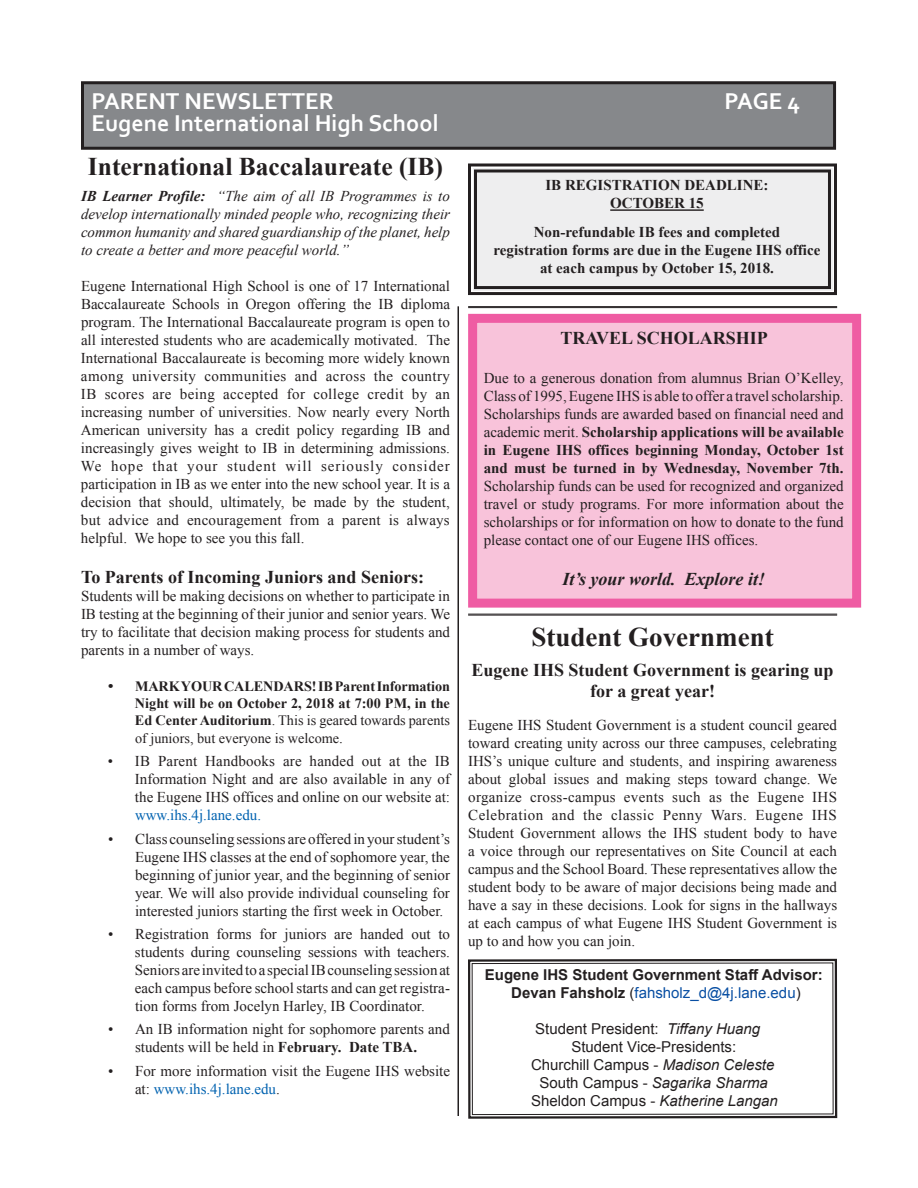
<style>
.page{position:relative;width:918px;height:1188px;background:#fff}
.page>*{position:absolute;margin:0;border:0;box-sizing:border-box;transform-origin:0 0}
.t1{font:700 27px "Times New Roman";color:#231f20}
.t2{font:700 25.5px "Times New Roman";color:#231f20}
.t3{font:700 24px "Corbel";color:#fff}
.t4{font:700 18px/21.6px "Times New Roman";color:#231f20;text-align:center}
.t5{font:italic 700 18px "Times New Roman";color:#231f20}
.t6{font:15px/18px "Times New Roman";color:#231f20;text-align:justify}
.t7{font:italic 15px/18px "Times New Roman";color:#231f20;text-align:justify}
.t8{font:700 15px/18px "Times New Roman";color:#231f20;text-align:center}
.t9{font:15px "Arial";color:#231f20}
.t10{font:700 15px/18px "Arial";color:#231f20;text-align:center}
.t11{font:italic 15px "Arial";color:#231f20}
.t12{font:15px "Times New Roman";color:#0162b0}
.t13{font:700 14.25px/17.4px "Times New Roman";color:#231f20;text-align:justify}
.s1{font-weight:700}
.s2{font-size:15px}
.s3{font-weight:400}
.s4{font-weight:400;font-size:15px}
.s5{color:#0162b0}
.s6{font-weight:400;color:#094fa3}
.s7{font-style:italic}
.s8{font-style:normal}
</style>
<div class="page">
<div style="left:82px;top:83px;width:753px;height:65px;background:#86888b"></div>
<div style="left:81px;top:81px;width:755px;height:69px;border:3px solid #231f20"></div>
<div style="left:473px;top:318px;width:384px;height:285px;background:#f8c3da"></div>
<div style="left:468px;top:314px;width:393px;height:294px;border:9px solid #ef5ca3"></div>
<hr style="left:468px;top:306px;width:369px;height:1px;background:#231f20">
<hr style="left:468px;top:307px;width:369px;height:1px;background:#231f20">
<hr style="left:458px;top:306px;width:1px;height:810px;background:#231f20">
<svg style="left:468px;top:163px;width:369px;height:133px;background:#e1e1e2"></svg>
<div style="left:474px;top:169px;width:357px;height:120px;border:3px solid #231f20"></div>
<hr style="left:610px;top:209px;width:94px;height:2px;background:#231f20">
<hr style="left:468px;top:614px;width:369px;height:1px;background:#231f20">
<hr style="left:468px;top:615px;width:369px;height:1px;background:#231f20">
<svg style="left:468px;top:958px;width:370px;height:161px"></svg>
<div style="left:472px;top:963px;width:362px;height:152px;border:1px solid #231f20"></div>
<h3 class="t3" style="left:92px;top:86px;width:244px">PARENT NEWSLETTER</h3>
<h3 class="t3" style="left:725px;top:86px;width:77px">PAGE 4</h3>
<h3 class="t3" style="left:92px;top:109px;width:349px">Eugene International High School</h3>
<h2 class="t2" style="left:88px;top:149px;width:357px">International Baccalaureate (IB)</h2>
<p class="t7" style="left:81px;top:187px;width:371px"><span class="s1">IB Learner Profile:</span> “The aim of all IB Programmes is to develop internationally minded people who, recognizing their common humanity and shared guardianship of the planet, help to create a better and more peaceful world.”</p>
<p class="t6" style="left:81px;top:277px;width:371px">Eugene International High School is one of 17 International Baccalaureate Schools in Oregon offering the IB diploma program. The International Baccalaureate program is open to all interested students who are academically motivated. The International Baccalaureate is becoming more widely known among university communities and across the country IB scores are being accepted for college credit by an increasing number of universities. Now nearly every North American university has a credit policy regarding IB and increasingly gives weight to IB in determining admissions.<br>We hope that your student will seriously consider participation in IB as we enter into the new school year. It is a decision that should, ultimately, be made by the student, but advice and encouragement from a parent is always helpful. We hope to see you this fall.</p>
<p class="t4" style="left:81px;top:565px;width:345px">To Parents of Incoming Juniors and Seniors:</p>
<p class="t6" style="left:81px;top:586px;width:371px">Students will be making decisions on whether to participate in IB testing at the beginning of their junior and senior years. We try to facilitate that decision making process for students and parents in a number of ways.</p>
<p class="t13" style="left:135px;top:677px;width:317px;text-indent:-27px"><span class="s2">•</span> MARK YOUR CALENDARS! IB Parent Information Night will be on October 2, 2018 at 7:00 PM, in the Ed Center Auditorium<span class="s3">. This is geared towards parents of juniors, but everyone is welcome</span><span class="s4">.</span></p>
<p class="t6" style="left:135px;top:752px;width:317px;text-indent:-27px">• IB Parent Handbooks are handed out at the IB Information Night and are also available in any of the Eugene IHS offices and online on our website at:</p>
<p class="t12" style="left:135px;top:805px;width:128px">www.ihs.4j.lane.edu.</p>
<p class="t6" style="left:135px;top:829px;width:317px;text-indent:-27px">• Class counseling sessions are offered in your student’s Eugene IHS classes at the end of sophomore year, the beginning of junior year, and the beginning of senior year. We will also provide individual counseling for interested juniors starting the first week in October.</p>
<p class="t6" style="left:135px;top:925px;width:317px;text-indent:-27px">• Registration forms for juniors are handed out to students during counseling sessions with teachers.<br>Seniors are invited to a special IB counseling session at each campus before school starts and can get registra&shy;tion forms from Jocelyn Harley, IB Coordinator.</p>
<p class="t6" style="left:108px;top:1020px;width:343px;text-align:center">• An IB information night for sophomore parents and students will be held in <span class="s1">February. Date TBA.</span></p>
<p class="t6" style="left:135px;top:1061px;width:317px;text-indent:-27px">• For more information visit the Eugene IHS website at: <span class="s5">www.ihs.4j.lane.edu</span>.</p>
<p class="t8" style="left:545px;top:176px;width:225px">IB REGISTRATION DEADLINE:<br>OCTOBER 15</p>
<p class="t8" style="left:494px;top:223px;width:328px">Non-refundable IB fees and completed<br>registration forms are due in the Eugene IHS office at each campus by October 15, 2018.</p>
<p class="t4" style="left:561px;top:326px;width:209px">TRAVEL SCHOLARSHIP</p>
<p class="t6" style="left:484px;top:369px;width:362px">Due to a generous donation from alumnus Brian O’Kelley, Class of 1995, Eugene IHS is able to offer a travel scholarship.<br>Scholarships funds are awarded based on financial need and academic merit. <span class="s1">Scholarship applications will be available in Eugene IHS offices beginning Monday, October 1st and must be turned in by Wednesday, November 7th.</span></p>
<p class="t6" style="left:484px;top:477px;width:362px">Scholarship funds can be used for recognized and organized travel or study programs. For more information about the scholarships or for information on how to donate to the fund please contact one of our Eugene IHS offices.</p>
<p class="t5" style="left:562px;top:566px;width:204px">It’s your world. Explore it!</p>
<h1 class="t1" style="left:532px;top:618px;width:244px">Student Government</h1>
<p class="t4" style="left:472px;top:658px;width:364px">Eugene IHS Student Government is gearing up for a great year!</p>
<p class="t6" style="left:468px;top:715px;width:371px">Eugene IHS Student Government is a student council geared toward creating unity across our three campuses, celebrating IHS’s unique culture and students, and inspiring awareness about global issues and making steps toward change. We organize cross-campus events such as the Eugene IHS Celebration and the classic Penny Wars. Eugene IHS Student Government allows the IHS student body to have a voice through our representatives on Site Council at each campus and the School Board. These representatives allow the student body to be aware of major decisions being made and have a say in these decisions. Look for signs in the hallways at each campus of what Eugene IHS Student Government is up to and how you can join.</p>
<p class="t10" style="left:485px;top:966px;width:339px">Eugene IHS Student Government Staff Advisor:<br>Devan Fahsholz <span class="s3">(</span><span class="s6">fahsholz_d@4j.lane.edu</span><span class="s3">)</span></p>
<p class="t9" style="left:535px;top:1019px;width:226px">Student President: <span class="s7">Tiffany Huang</span></p>
<p class="t9" style="left:571px;top:1037px;width:166px">Student Vice-Presidents:</p>
<p class="t9" style="left:531px;top:1055px;width:245px">Churchill Campus - <span class="s7">Madison Celeste</span></p>
<p class="t11" style="left:539px;top:1073px;width:230px"><span class="s8">South Campus -</span> Sagarika Sharma</p>
<p class="t11" style="left:531px;top:1091px;width:248px"><span class="s8">Sheldon Campus -</span> Katherine Langan</p>
</div>
